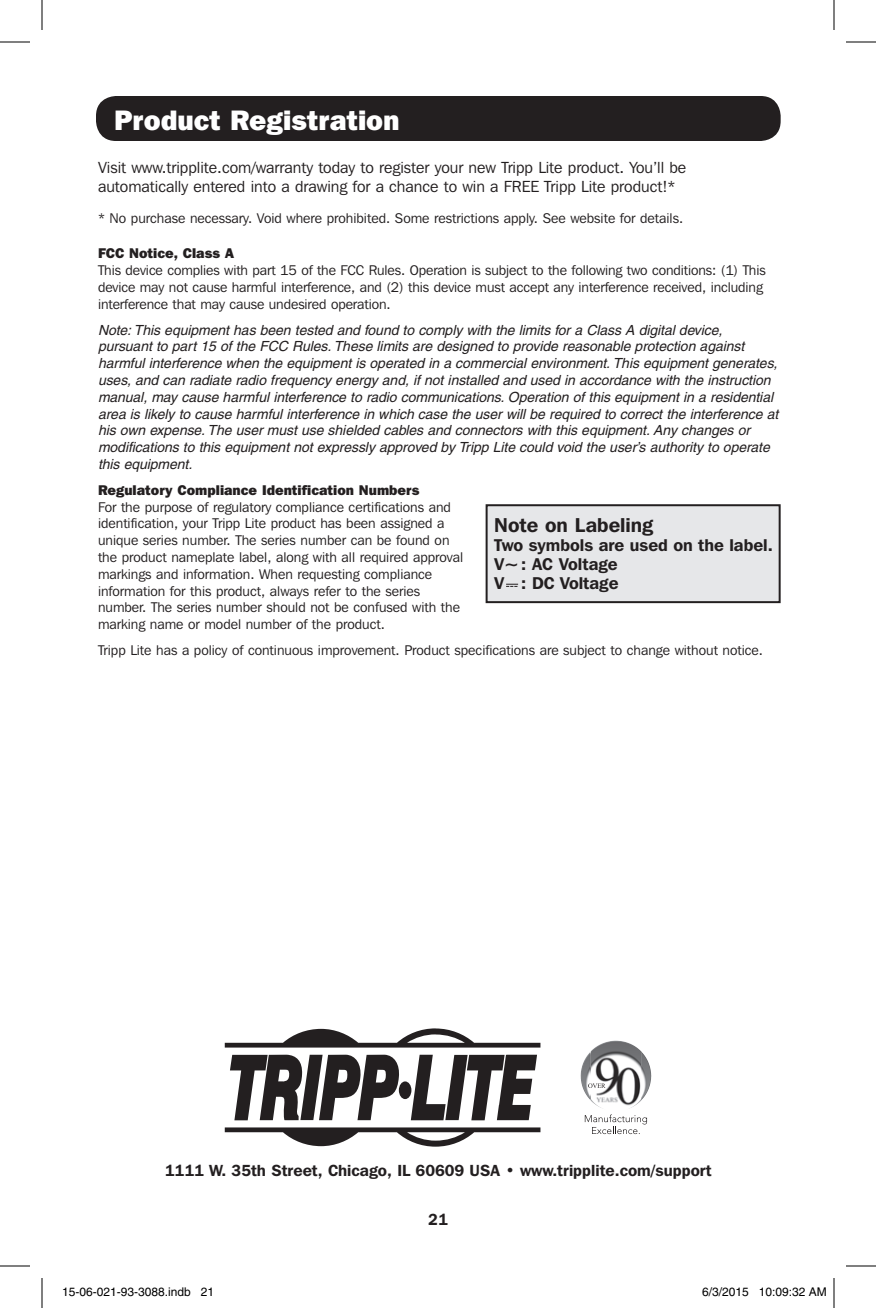
<style>
.page{position:relative;width:876px;height:1308px;background:#fff}
.page>*{position:absolute;margin:0;border:0;box-sizing:border-box;transform-origin:0 0}
.t1{font:800 28px "Franklin Gothic IT Cby BT";color:#fff}
.t2{font:600 20px "Franklin Gothic IT Cby BT";color:#231f20}
.t3{font:600 17px/19px "Franklin Gothic IT Cby BT";color:#231f20}
.t4{font:16px/19.2px "Franklin Gothic IT Cby BT";color:#231f20}
.t5{font:600 16px "Franklin Gothic IT Cby BT";color:#231f20}
.t6{font:14px/16.8px "Franklin Gothic IT Cby BT";color:#231f20}
.t7{font:italic 14px/16.8px "Helvetica";letter-spacing:-.005em;color:#231f20}
.t8{font:800 14px "Franklin Gothic IT Cby BT";color:#231f20}
.t9{font:12px "Helvetica";color:#000}
</style>
<div class="page">
<div style="left:487px;top:505px;width:293px;height:97px;background:#e6e7e9"></div>
<div style="left:486px;top:504px;width:295px;height:99px;border:2px solid #231f20"></div>
<div style="left:399px;top:1081px;width:12px;height:18px;background:#231f20;border-radius:50%"></div>
<svg style="left:230px;top:1055px;width:170px;height:65px"></svg>
<svg style="left:411px;top:1055px;width:126px;height:65px"></svg>
<svg style="left:225px;top:1028px;width:315px;height:20px"></svg>
<svg style="left:225px;top:1127px;width:315px;height:20px"></svg>
<img style="left:591px;top:1041px;width:39px;height:67px">
<img style="left:581px;top:1051px;width:10px;height:50px">
<img style="left:641px;top:1051px;width:10px;height:49px">
<svg style="left:585px;top:1115px;width:62px;height:19px"></svg>
<svg style="left:588px;top:1083px;width:18px;height:5px"></svg>
<svg style="left:506px;top:584px;width:12px;height:3px"></svg>
<div style="left:96px;top:96px;width:685px;height:45px;background:#231f20;border-radius:20px"></div>
<hr style="left:0;top:42px;width:30px;height:1px;background:#000">
<hr style="left:846px;top:42px;width:30px;height:1px;background:#000">
<hr style="left:0;top:1266px;width:30px;height:1px;background:#000">
<hr style="left:846px;top:1266px;width:30px;height:1px;background:#000">
<hr style="left:42px;top:0;width:1px;height:30px;background:#000">
<hr style="left:42px;top:1278px;width:1px;height:30px;background:#000">
<hr style="left:834px;top:0;width:1px;height:30px;background:#000">
<hr style="left:834px;top:1278px;width:1px;height:30px;background:#000">
<h1 class="t1" style="left:114px;top:102px;width:287px">Product Registration</h1>
<p class="t4" style="left:98px;top:157px;width:590px">Visit www.tripplite.com/warranty today to register your new Tripp Lite product. You’ll be automatically entered into a drawing for a chance to win a FREE Tripp Lite product!*</p>
<p class="t6" style="left:98px;top:210px;width:587px">* No purchase necessary. Void where prohibited. Some restrictions apply. See website for details.</p>
<p class="t8" style="left:98px;top:244px;width:138px">FCC Notice, Class A</p>
<p class="t6" style="left:98px;top:262px;width:669px">This device complies with part 15 of the FCC Rules. Operation is subject to the following two conditions: (1) This device may not cause harmful interference, and (2) this device must accept any interference received, including interference that may cause undesired operation.</p>
<p class="t7" style="left:98px;top:321px;width:682px">Note: This equipment has been tested and found to comply with the limits for a Class A digital device, pursuant to part 15 of the FCC Rules. These limits are designed to provide reasonable protection against harmful interference when the equipment is operated in a commercial environment. This equipment generates, uses, and can radiate radio frequency energy and, if not installed and used in accordance with the instruction manual, may cause harmful interference to radio communications. Operation of this equipment in a residential area is likely to cause harmful interference in which case the user will be required to correct the interference at his own expense. The user must use shielded cables and connectors with this equipment. Any changes or modifications to this equipment not expressly approved by Tripp Lite could void the user’s authority to operate this equipment.</p>
<p class="t8" style="left:98px;top:481px;width:323px">Regulatory Compliance Identification Numbers</p>
<p class="t6" style="left:98px;top:498px;width:367px">For the purpose of regulatory compliance certifications and identification, your Tripp Lite product has been assigned a unique series number. The series number can be found on the product nameplate label, along with all required approval markings and information. When requesting compliance information for this product, always refer to the series number. The series number should not be confused with the marking name or model number of the product.</p>
<p class="t6" style="left:98px;top:641px;width:667px">Tripp Lite has a policy of continuous improvement. Product specifications are subject to change without notice.</p>
<h2 class="t2" style="left:494px;top:512px;width:161px">Note on Labeling</h2>
<p class="t3" style="left:494px;top:535px;width:280px">Two symbols are used on the label.<br>V~ : AC Voltage<br>V : DC Voltage</p>
<p class="t5" style="left:165px;top:1160px;width:548px">1111 W. 35th Street, Chicago, IL 60609 USA • www.tripplite.com/support</p>
<p class="t5" style="left:428px;top:1209px;width:21px">21</p>
<p class="t9" style="left:62px;top:1285px;width:154px">15-06-021-93-3088.indb 21</p>
<p class="t9" style="left:702px;top:1285px;width:126px">6/3/2015 10:09:32 AM</p>
</div>
